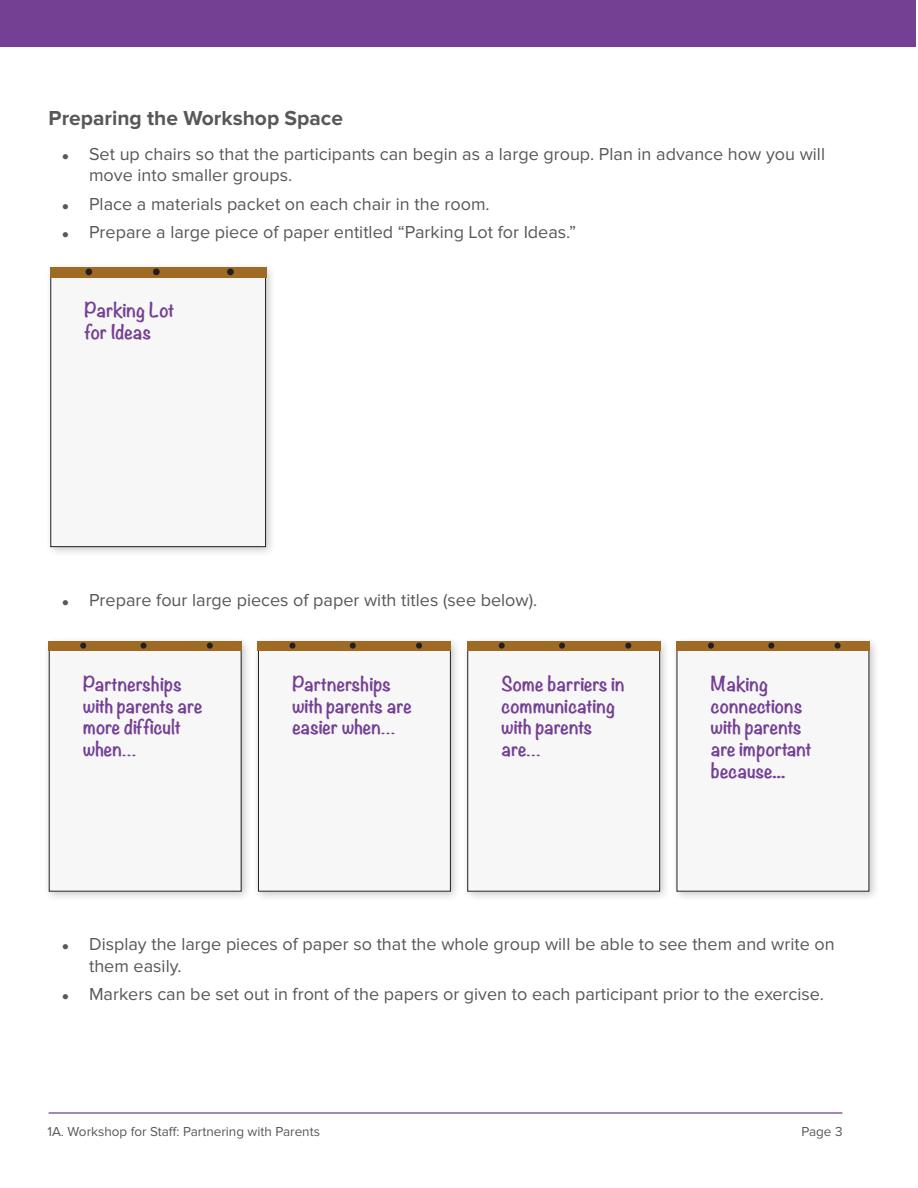
<style>
.page{position:relative;width:918px;height:1188px;background:#fff}
.page>*{position:absolute;margin:0;border:0;box-sizing:border-box;transform-origin:0 0}
.t1{font:700 21px "Proxima Nova";color:#57585a}
.t2{font:18px/21.6px "Proxima Nova";color:#57585a}
.t3{font:700 18px/21.6px "Noteworthy";color:#744094}
.t4{font:13.5px "Proxima Nova";color:#57585a}
</style>
<div class="page">
<div style="left:0;top:1px;width:916px;height:46px;background:#744094"></div>
<hr style="left:49px;top:1112px;width:793px;height:2px;background:#8a6098">
<div style="left:45px;top:262px;width:231px;height:295px;background:#231f20;opacity:.25"></div>
<div style="left:51px;top:268px;width:215px;height:279px;background:#f7f7f8"></div>
<div style="left:51px;top:268px;width:215px;height:279px;border:1px solid #231f20"></div>
<div style="left:50px;top:267px;width:216px;height:11px;background:#9f6a24"></div>
<div style="left:85px;top:269px;width:7px;height:6px;background:#231f20;border-radius:50%"></div>
<div style="left:153px;top:269px;width:7px;height:6px;background:#231f20;border-radius:50%"></div>
<div style="left:227px;top:269px;width:7px;height:6px;background:#231f20;border-radius:50%"></div>
<div style="left:43px;top:636px;width:209px;height:266px;background:#231f20;opacity:.25"></div>
<div style="left:49px;top:642px;width:192px;height:249px;background:#f7f7f8"></div>
<div style="left:49px;top:641px;width:193px;height:10px;background:#9f6a24"></div>
<svg style="left:80px;top:643px;width:6px;height:6px"></svg>
<svg style="left:141px;top:643px;width:6px;height:6px"></svg>
<svg style="left:207px;top:643px;width:6px;height:6px"></svg>
<div style="left:252px;top:636px;width:209px;height:266px;background:#231f20;opacity:.25"></div>
<div style="left:258px;top:642px;width:192px;height:249px;background:#f7f7f8"></div>
<div style="left:258px;top:642px;width:193px;height:249px;border:1px solid #231f20"></div>
<div style="left:258px;top:641px;width:193px;height:10px;background:#9f6a24"></div>
<svg style="left:289px;top:643px;width:6px;height:6px"></svg>
<svg style="left:350px;top:643px;width:6px;height:6px"></svg>
<svg style="left:416px;top:643px;width:6px;height:6px"></svg>
<div style="left:462px;top:636px;width:209px;height:266px;background:#231f20;opacity:.25"></div>
<div style="left:468px;top:642px;width:192px;height:249px;background:#f7f7f8"></div>
<div style="left:468px;top:642px;width:192px;height:249px;border:1px solid #231f20"></div>
<div style="left:467px;top:641px;width:193px;height:10px;background:#9f6a24"></div>
<svg style="left:499px;top:643px;width:6px;height:6px"></svg>
<svg style="left:559px;top:643px;width:6px;height:6px"></svg>
<svg style="left:625px;top:643px;width:6px;height:6px"></svg>
<div style="left:671px;top:636px;width:209px;height:266px;background:#231f20;opacity:.25"></div>
<div style="left:677px;top:642px;width:192px;height:249px;background:#f7f7f8"></div>
<div style="left:676px;top:641px;width:194px;height:10px;background:#9f6a24"></div>
<svg style="left:708px;top:643px;width:6px;height:6px"></svg>
<svg style="left:768px;top:643px;width:6px;height:6px"></svg>
<svg style="left:835px;top:643px;width:6px;height:6px"></svg>
<h2 class="t1" style="left:49px;top:106px;width:296px">Preparing the Workshop Space</h2>
<p class="t2" style="left:89px;top:143px;width:737px">Set up chairs so that the participants can begin as a large group. Plan in advance how you will move into smaller groups.</p>
<p class="t2" style="left:89px;top:193px;width:402px">Place a materials packet on each chair in the room.</p>
<p class="t2" style="left:89px;top:222px;width:488px">Prepare a large piece of paper entitled “Parking Lot for Ideas.”</p>
<p class="t3" style="left:85px;top:298px;width:91px">Parking Lot for Ideas</p>
<p class="t2" style="left:89px;top:590px;width:450px">Prepare four large pieces of paper with titles (see below).</p>
<p class="t3" style="left:83px;top:673px;width:121px">Partnerships with parents are more difficult when…</p>
<p class="t3" style="left:292px;top:673px;width:121px">Partnerships with parents are easier when…</p>
<p class="t3" style="left:502px;top:673px;width:125px">Some barriers in communicating with parents are…</p>
<p class="t3" style="left:711px;top:673px;width:103px">Making connections with parents are important because...</p>
<p class="t2" style="left:89px;top:934px;width:747px">Display the large pieces of paper so that the whole group will be able to see them and write on them easily.</p>
<p class="t2" style="left:89px;top:984px;width:736px">Markers can be set out in front of the papers or given to each participant prior to the exercise.</p>
<p class="t4" style="left:48px;top:1124px;width:274px">1A. Workshop for Staff: Partnering with Parents</p>
<p class="t4" style="left:801px;top:1124px;width:43px">Page 3</p>
</div>
